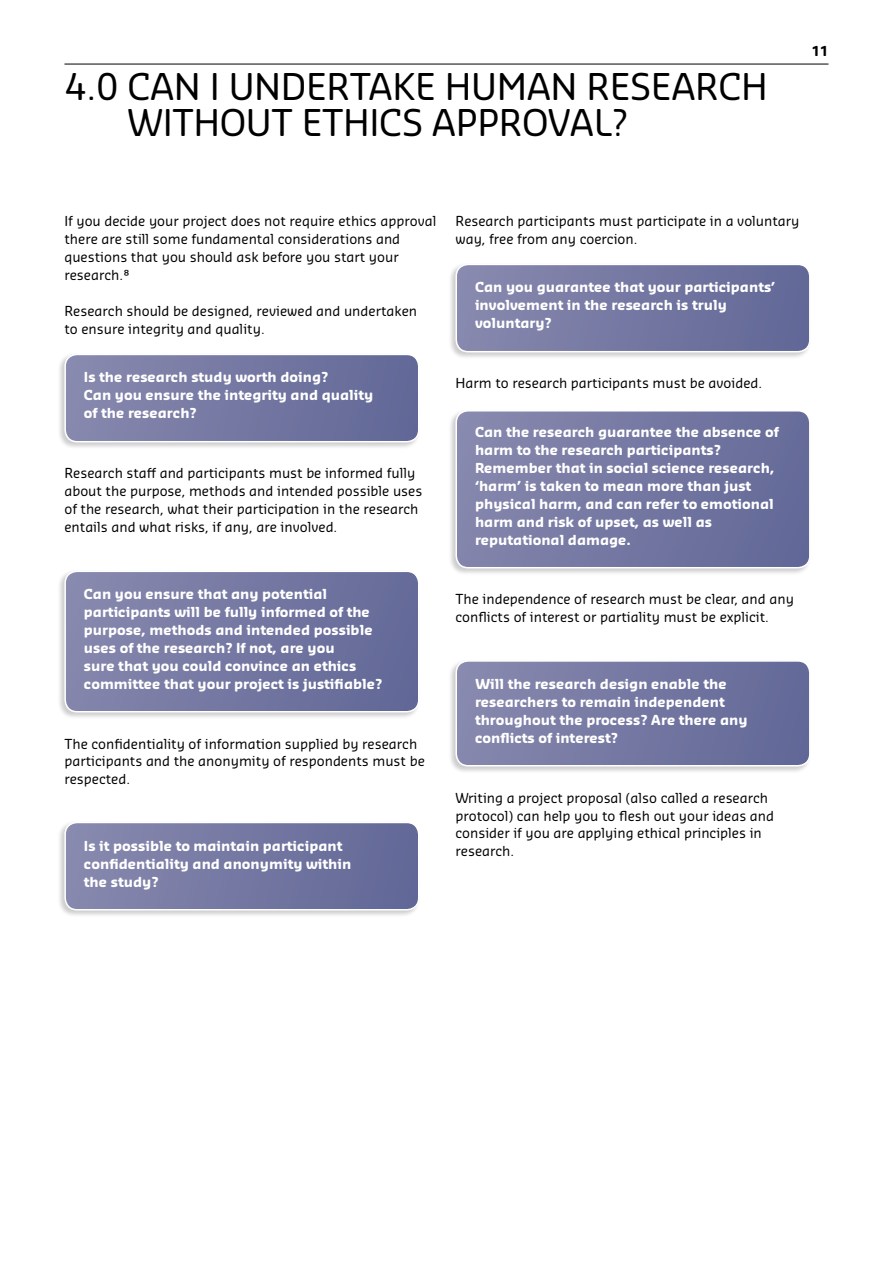
<style>
.page{position:relative;width:893px;height:1263px;background:#fff}
.page>*{position:absolute;margin:0;border:0;box-sizing:border-box;transform-origin:0 0}
.t1{font:36px/36px "Sansa Soft Pro";letter-spacing:-.01em;color:#000}
.t2{font:13.5px/18px "Sansa Soft Pro";color:#000}
.t3{font:700 13.5px/18px "Sansa Soft Pro";color:#fff}
.t4{font:700 13.5px "Sansa Soft Pro";color:#000}
</style>
<div class="page">
<hr style="left:65px;top:64px;width:763px;height:1px;background:#000">
<div style="left:449px;top:263px;width:363px;height:97px;background:#000;opacity:.2"></div>
<svg style="left:456px;top:264px;width:354px;height:88px;background:#7578a2"></svg>
<div style="left:455px;top:264px;width:355px;height:88px;border:2px solid #fff;border-radius:12px"></div>
<div style="left:449px;top:409px;width:363px;height:167px;background:#000;opacity:.2"></div>
<svg style="left:456px;top:411px;width:354px;height:157px;background:#7578a2"></svg>
<div style="left:455px;top:410px;width:355px;height:158px;border:2px solid #fff;border-radius:12px"></div>
<div style="left:449px;top:659px;width:363px;height:114px;background:#000;opacity:.2"></div>
<svg style="left:456px;top:661px;width:354px;height:105px;background:#7578a2"></svg>
<div style="left:455px;top:660px;width:355px;height:106px;border:2px solid #fff;border-radius:12px"></div>
<div style="left:58px;top:353px;width:363px;height:97px;background:#000;opacity:.2"></div>
<svg style="left:65px;top:354px;width:354px;height:88px;background:#7578a2"></svg>
<div style="left:64px;top:354px;width:355px;height:88px;border:2px solid #fff;border-radius:12px"></div>
<div style="left:58px;top:570px;width:363px;height:150px;background:#000;opacity:.2"></div>
<svg style="left:65px;top:571px;width:354px;height:141px;background:#7578a2"></svg>
<div style="left:64px;top:571px;width:355px;height:141px;border:2px solid #fff;border-radius:12px"></div>
<div style="left:58px;top:821px;width:363px;height:97px;background:#000;opacity:.2"></div>
<svg style="left:65px;top:822px;width:354px;height:88px;background:#7578a2"></svg>
<div style="left:64px;top:822px;width:355px;height:88px;border:2px solid #fff;border-radius:12px"></div>
<h1 class="t1" style="left:127px;top:68px;width:642px;text-indent:-63px">4.0 CAN I UNDERTAKE HUMAN RESEARCH<br>WITHOUT ETHICS APPROVAL?</h1>
<p class="t4" style="left:812px;top:42px;width:18px">11</p>
<p class="t2" style="left:64px;top:212px;width:373px">If you decide your project does not require ethics approval there are still some fundamental considerations and questions that you should ask before you start your research.8</p>
<p class="t2" style="left:64px;top:302px;width:354px">Research should be designed, reviewed and undertaken to ensure integrity and quality.</p>
<p class="t3" style="left:84px;top:368px;width:291px">Is the research study worth doing?<br>Can you ensure the integrity and quality of the research?</p>
<p class="t2" style="left:64px;top:464px;width:359px">Research staff and participants must be informed fully about the purpose, methods and intended possible uses of the research, what their participation in the research entails and what risks, if any, are involved.</p>
<p class="t3" style="left:84px;top:585px;width:300px">Can you ensure that any potential participants will be fully informed of the purpose, methods and intended possible uses of the research? If not, are you<br>sure that you could convince an ethics committee that your project is justifiable?</p>
<p class="t2" style="left:64px;top:734px;width:362px">The confidentiality of information supplied by research participants and the anonymity of respondents must be respected.</p>
<p class="t3" style="left:84px;top:836px;width:269px">Is it possible to maintain participant confidentiality and anonymity within the study?</p>
<p class="t2" style="left:455px;top:212px;width:346px">Research participants must participate in a voluntary way, free from any coercion.</p>
<p class="t3" style="left:475px;top:278px;width:302px">Can you guarantee that your participants’ involvement in the research is truly voluntary?</p>
<p class="t2" style="left:455px;top:374px;width:308px">Harm to research participants must be avoided.</p>
<p class="t3" style="left:475px;top:423px;width:305px">Can the research guarantee the absence of harm to the research participants?<br>Remember that in social science research, ‘harm’ is taken to mean more than just physical harm, and can refer to emotional harm and risk of upset, as well as reputational damage.</p>
<p class="t2" style="left:455px;top:590px;width:340px">The independence of research must be clear, and any conflicts of interest or partiality must be explicit.</p>
<p class="t3" style="left:475px;top:674px;width:274px">Will the research design enable the researchers to remain independent throughout the process? Are there any conflicts of interest?</p>
<p class="t2" style="left:455px;top:788px;width:320px">Writing a project proposal (also called a research protocol) can help you to flesh out your ideas and consider if you are applying ethical principles in research.</p>
</div>
